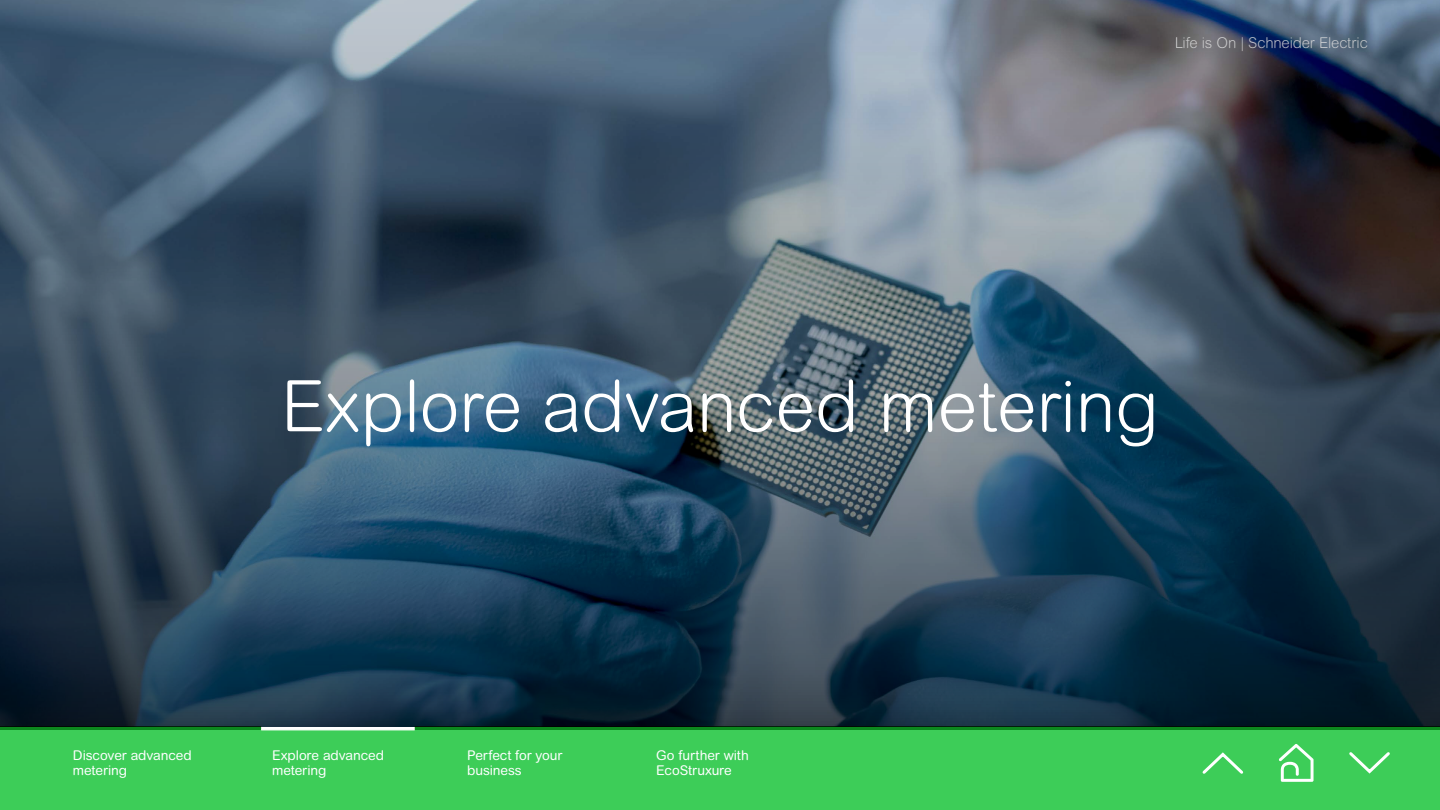
<style>
.page{position:relative;width:1440px;height:810px;background:#fff}
.page>*{position:absolute;margin:0;border:0;box-sizing:border-box;transform-origin:0 0}
.t1{font:300 71.25px "Arial Rounded MT Pro";color:#fff}
.t2{font:300 15px "Arial Rounded MT Pro";letter-spacing:-.01em;color:#fff}
.t3{font:13.5px/15.8px "Arial Rounded MT Pro";letter-spacing:-.005em;color:#fff}
</style>
<div class="page">
<div style="left:0;top:726px;width:1440px;height:84px;background:#3dcd58"></div>
<svg style="left:0;top:726px;width:1440px;height:4px;background:#096a18"></svg>
<svg style="left:1279px;top:744px;width:35px;height:38px"></svg>
<svg style="left:1202px;top:752px;width:42px;height:22px"></svg>
<svg style="left:1349px;top:752px;width:41px;height:22px"></svg>
<svg style="left:262px;top:726px;width:152px;height:4px"></svg>
<img style="left:0;top:0;width:1440px;height:726px">
<p class="t2" style="left:1174px;top:34px;width:195px">Life is On | Schneider Electric</p>
<h1 class="t1" style="left:281px;top:365px;width:880px">Explore advanced metering</h1>
<p class="t3" style="left:73px;top:747px;width:120px">Discover advanced metering</p>
<p class="t3" style="left:272px;top:747px;width:113px">Explore advanced metering</p>
<p class="t3" style="left:467px;top:747px;width:97px">Perfect for your business</p>
<p class="t3" style="left:656px;top:747px;width:94px">Go further with<br>EcoStruxure</p>
</div>
